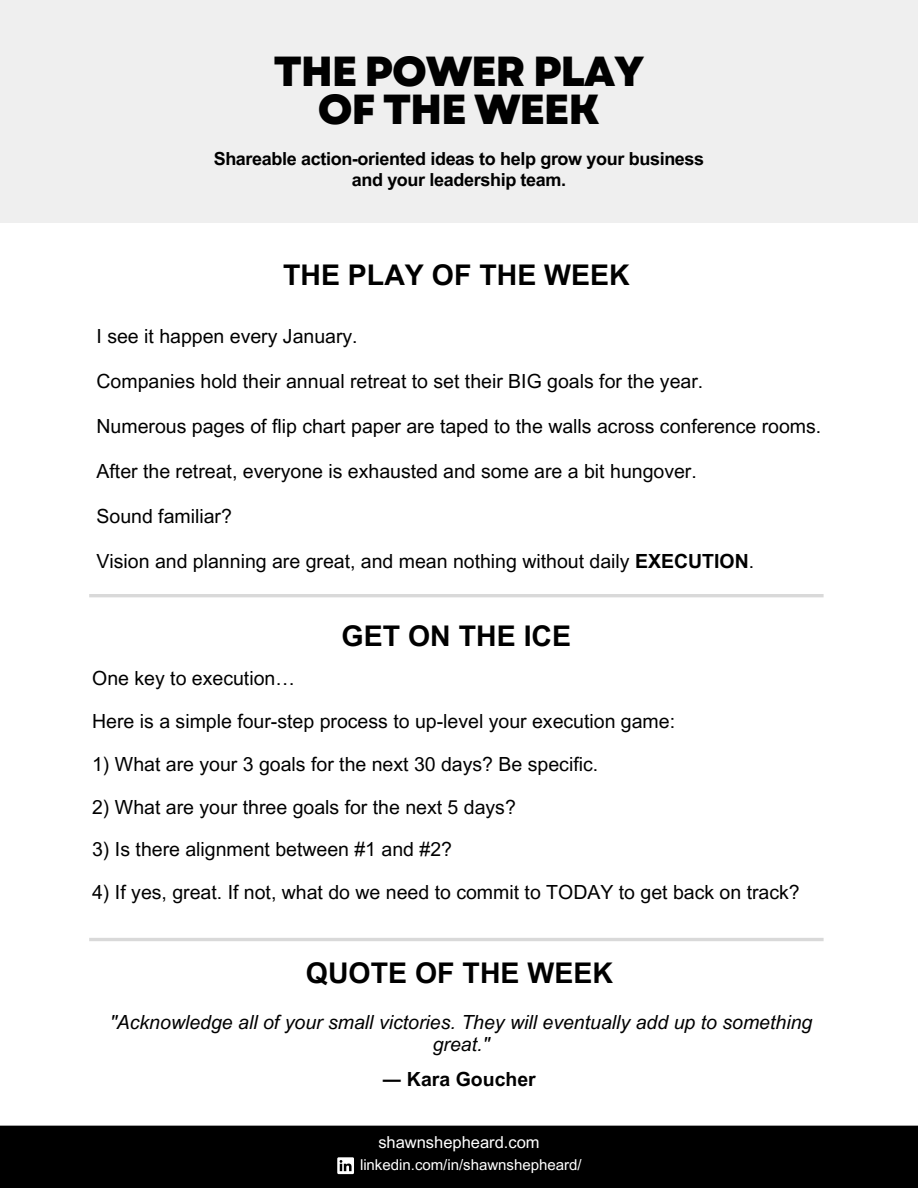
<style>
.page{position:relative;width:918px;height:1188px;background:#fff}
.page>*{position:absolute;margin:0;border:0;box-sizing:border-box;transform-origin:0 0}
.t1{font:800 42px "Garet";letter-spacing:-.03em;color:#000}
.t2{font:700 28.5px "Arial MT Pro";color:#000}
.t3{font:19.5px "Arial MT Pro";color:#000}
.t4{font:italic 19.5px/22.5px "Arial MT Pro";color:#000;text-align:center}
.t5{font:700 19.5px "Arial MT Pro";color:#000}
.t6{font:700 18px/21.3px "Arial Unicode MS";letter-spacing:-.02em;color:#000;text-align:center}
.t7{font:16.5px "Arial MT Pro";color:#fff}
.t8{font:15px "Arial MT Pro";color:#fff}
.s1{font-weight:700}
.s2{font-family:"Noto Sans"}
</style>
<div class="page">
<div style="left:0;top:0;width:918px;height:223px;background:#efefef"></div>
<div style="left:0;top:1126px;width:918px;height:62px;background:#000"></div>
<svg style="left:337px;top:1157px;width:17px;height:17px"></svg>
<hr style="left:89px;top:938px;width:735px;height:3px;background:#d9d9d9">
<hr style="left:89px;top:594px;width:735px;height:3px;background:#d9d9d9">
<h4 class="t1" style="left:273px;top:41px;width:373px">THE POWER PLAY</h4>
<h4 class="t1" style="left:318px;top:79px;width:284px">OF THE WEEK</h4>
<h4 class="t6" style="left:214px;top:147px;width:492px">Shareable action-oriented ideas to help grow your business and your leadership team.</h4>
<h4 class="t2" style="left:283px;top:264px;width:348px">THE PLAY OF THE WEEK</h4>
<h2 class="t3" style="left:97px;top:329px;width:263px">I see it happen every January.</h2>
<h4 class="t3" style="left:97px;top:374px;width:608px">Companies hold their annual retreat to set their BIG goals for the year.</h4>
<h4 class="t3" style="left:97px;top:419px;width:726px">Numerous pages of flip chart paper are taped to the walls across conference rooms.</h4>
<h4 class="t3" style="left:97px;top:464px;width:602px">After the retreat, everyone is exhausted and some are a bit hungover.</h4>
<h4 class="t3" style="left:97px;top:509px;width:137px">Sound familiar?</h4>
<h4 class="t3" style="left:97px;top:554px;width:659px">Vision and planning are great, and mean nothing without daily <span class="s1">EXECUTION</span>.</h4>
<h4 class="t2" style="left:342px;top:626px;width:231px">GET ON THE ICE</h4>
<h1 class="t3" style="left:92px;top:671px;width:204px">One key to execution…</h1>
<h1 class="t3" style="left:92px;top:714px;width:584px">Here is a simple four-step process to up-level your execution game:</h1>
<h3 class="t3" style="left:92px;top:757px;width:508px">1) What are your 3 goals for the next 30 days? Be specific.</h3>
<h2 class="t3" style="left:92px;top:799px;width:425px">2) What are your three goals for the next 5 days?</h2>
<h4 class="t3" style="left:92px;top:842px;width:361px">3) Is there alignment between #1 and #2?</h4>
<h4 class="t3" style="left:92px;top:885px;width:709px">4) If yes, great. If not, what do we need to commit to TODAY to get back on track?</h4>
<h2 class="t2" style="left:306px;top:962px;width:309px">QUOTE OF THE WEEK</h2>
<h4 class="t4" style="left:110px;top:1013px;width:704px">"Acknowledge all of your small victories. They will eventually add up to something great."</h4>
<h3 class="t5" style="left:382px;top:1072px;width:155px"><span class="s2">―</span> Kara Goucher</h3>
<p class="t7" style="left:378px;top:1136px;width:163px">shawnshepheard.com</p>
<p class="t8" style="left:360px;top:1160px;width:223px">linkedin.com/in/shawnshepheard/</p>
</div>
